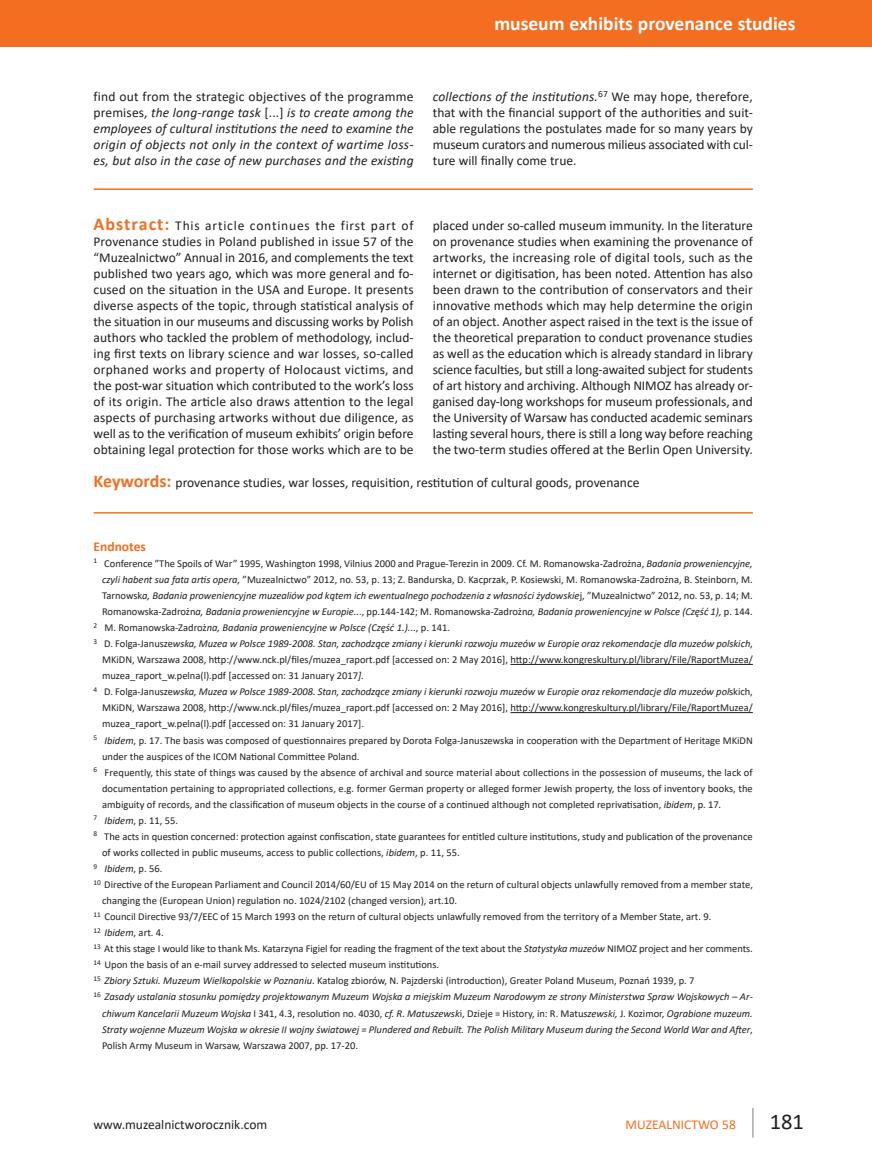
<style>
.page{position:relative;width:872px;height:1170px;background:#fff}
.page>*{position:absolute;margin:0;border:0;box-sizing:border-box;transform-origin:0 0}
.t1{font:22.5px "Calibri";color:#231f20}
.t2{font:700 19.5px "Calibri";color:#fff}
.BODY_TEXT{font:13.5px/16px "Calibri";color:#231f20;text-align:justify}
.BODY_TEXT-2{font:italic 13.5px/16px "Calibri";letter-spacing:.01em;color:#231f20;text-align:justify}
.keywords{font:13.5px "Calibri";color:#231f20}
.t3{font:13.5px "Calibri";color:#f36e21}
.Przypis_subhed{font:700 13.5px "Calibri";color:#f36e21}
.przypisy{font:10.5px/16px "Calibri";color:#231f20;text-align:justify}
.przypisy-2{font:italic 10.5px/16px "Calibri";letter-spacing:-.005em;color:#231f20;text-align:justify}
.s1{font-style:normal}
.s2{font-style:italic}
.s3{font-weight:700;font-size:18px;color:#f36e21}
</style>
<div class="page">
<hr style="left:752px;top:1107px;width:1px;height:30px;background:#a8a9ad">
<div style="left:0;top:0;width:872px;height:47px;background:#f36e21"></div>
<hr style="left:94px;top:188px;width:659px;height:2px;background:#f36e21">
<hr style="left:94px;top:512px;width:659px;height:1px;background:#f36e21">
<hr style="left:510px;top:664px;width:243px;height:1px;background:#231f20">
<hr style="left:510px;top:712px;width:243px;height:1px;background:#231f20">
<h2 class="t2" style="left:494px;top:10px;width:302px">museum exhibits provenance studies</h2>
<p class="BODY_TEXT-2" style="left:94px;top:88px;width:322px"><span class="s1">find out from the strategic objectives of the programme premises,</span> the long-range task <span class="s1">[...]</span> is to create among the employees of cultural institutions the need to examine the origin of objects not only in the context of wartime loss&shy;es, but also in the case of new purchases and the existing</p>
<p class="BODY_TEXT" style="left:433px;top:88px;width:321px"><span class="s2">collections of the institutions.</span><sup>67</sup> We may hope, therefore, that with the financial support of the authorities and suit&shy;able regulations the postulates made for so many years by museum curators and numerous milieus associated with cul&shy;ture will finally come true.</p>
<p class="BODY_TEXT" style="left:94px;top:217px;width:322px"><span class="s3">Abstract:</span> This article continues the first part of Provenance studies in Poland published in issue 57 of the “Muzealnictwo” Annual in 2016, and complements the text published two years ago, which was more general and fo&shy;cused on the situation in the USA and Europe. It presents diverse aspects of the topic, through statistical analysis of the situation in our museums and discussing works by Polish authors who tackled the problem of methodology, includ&shy;ing first texts on library science and war losses, so-called orphaned works and property of Holocaust victims, and the post-war situation which contributed to the work’s loss of its origin. The article also draws attention to the legal aspects of purchasing artworks without due diligence, as well as to the verification of museum exhibits’ origin before obtaining legal protection for those works which are to be</p>
<p class="BODY_TEXT" style="left:433px;top:217px;width:322px">placed under so-called museum immunity. In the literature on provenance studies when examining the provenance of artworks, the increasing role of digital tools, such as the internet or digitisation, has been noted. Attention has also been drawn to the contribution of conservators and their innovative methods which may help determine the origin of an object. Another aspect raised in the text is the issue of the theoretical preparation to conduct provenance studies as well as the education which is already standard in library science faculties, but still a long-awaited subject for students of art history and archiving. Although NIMOZ has already or&shy;ganised day-long workshops for museum professionals, and the University of Warsaw has conducted academic seminars lasting several hours, there is still a long way before reaching the two-term studies offered at the Berlin Open University.</p>
<p class="keywords" style="left:94px;top:472px;width:547px"><span class="s3">Keywords:</span> provenance studies, war losses, requisition, restitution of cultural goods, provenance</p>
<p class="Przypis_subhed" style="left:94px;top:536px;width:54px">Endnotes</p>
<p class="przypisy" style="left:102px;top:555px;width:652px;text-indent:-9px"><sup>1</sup> Conference ”The Spoils of War” 1995, Washington 1998, Vilnius 2000 and Prague-Terezin in 2009. Cf. M. Romanowska-Zadrożna, <span class="s2">Badania proweniencyjne, czyli habent sua fata artis opera,</span> ”Muzealnictwo” 2012, no. 53, p. 13; Z. Bandurska, D. Kacprzak, P. Kosiewski, M. Romanowska-Zadrożna, B. Steinborn, M.<br>Tarnowsk<span class="s2">a, Badania proweniencyjne muzealiów pod kątem ich ewentualnego pochodzenia z własności żydowskie</span>j, ”Muzealnictwo” 2012, no. 53, p. 14; M.<br>Romanowska-Zadrożn<span class="s2">a, Badania proweniencyjne w Europie..</span>., pp.144-142; M. Romanowska-Zadrożn<span class="s2">a, Badania proweniencyjne w Polsce (Część 1),</span> p. 144.</p>
<p class="przypisy-2" style="left:94px;top:619px;width:358px"><sup>2</sup> <span class="s1">M. Romanowska-Zadroż</span>na, Badania proweniencyjne w Polsce (Część 1.).<span class="s1">.., p. 141.</span></p>
<p class="przypisy" style="left:102px;top:635px;width:652px;text-indent:-9px"><sup>3</sup> D. Folga-Janusze<span class="s2">wska, Muzea w Polsce 1989-2008. Stan, zachodzące zmiany i kierunki rozwoju muzeów w Europie oraz rekomendacje dla muzeów polskich</span>, MKiDN, Warszawa 2008, http://www.nck.pl/files/muzea_raport.pdf [accessed on: 2 May 2016], http://www.kongreskultury.pl/library/File/RaportMuzea/ muzea_raport_w.pelna(l).pdf [accessed on: 31 January 2017<span class="s2">].</span></p>
<p class="przypisy" style="left:102px;top:683px;width:652px;text-indent:-9px"><sup>4</sup> D. Folga-Janusze<span class="s2">wska, Muzea w Polsce 1989-2008. Stan, zachodzące zmiany i kierunki rozwoju muzeów w Europie oraz rekomendacje dla muzeów pol</span>skich, MKiDN, Warszawa 2008, http://www.nck.pl/files/muzea_raport.pdf [accessed on: 2 May 2016], http://www.kongreskultury.pl/library/File/RaportMuzea/ muzea_raport_w.pelna(l).pdf [accessed on: 31 January 2017].</p>
<p class="przypisy" style="left:102px;top:731px;width:652px;text-indent:-9px"><sup>5</sup> <span class="s2">Ibidem</span>, p. 17. The basis was composed of questionnaires prepared by Dorota Folga-Januszewska in cooperation with the Department of Heritage MKiDN under the auspices of the ICOM National Committee Poland.</p>
<p class="przypisy" style="left:102px;top:763px;width:652px;text-indent:-9px"><sup>6</sup> Frequently, this state of things was caused by the absence of archival and source material about collections in the possession of museums, the lack of documentation pertaining to appropriated collections, e.g. former German property or alleged former Jewish property, the loss of inventory books, the ambiguity of records, and the classification of museum objects in the course of a continued although not completed reprivatisation, <span class="s2">ibidem</span>, p. 17<span class="s2">.</span></p>
<p class="przypisy" style="left:94px;top:812px;width:86px"><sup>7</sup> <span class="s2">Ibidem</span>, p. 11, 55.</p>
<p class="przypisy" style="left:102px;top:828px;width:652px;text-indent:-9px"><sup>8</sup> The acts in question concerned: protection against confiscation, state guarantees for entitled culture institutions, study and publication of the provenance of works collected in public museums, access to public collections, <span class="s2">ibidem</span>, p. 11, 55.</p>
<p class="przypisy-2" style="left:94px;top:860px;width:70px"><sup>9</sup> Ibidem<span class="s1">, p. 56.</span></p>
<p class="przypisy" style="left:102px;top:876px;width:652px;text-indent:-9px"><sup>10</sup> Directive of the European Parliament and Council 2014/60/EU of 15 May 2014 on the return of cultural objects unlawfully removed from a member state, changing the (European Union) regulation no. 1024/2102 (changed version), art.10.</p>
<p class="przypisy" style="left:94px;top:908px;width:619px"><sup>11</sup> Council Directive 93/7/EEC of 15 March 1993 on the return of cultural objects unlawfully removed from the territory of a Member State, art. 9.</p>
<p class="przypisy" style="left:94px;top:924px;width:72px"><sup>12</sup> <span class="s2">Ibidem</span>, art. 4.</p>
<p class="przypisy" style="left:94px;top:940px;width:661px"><sup>13</sup> At this stage I would like to thank Ms. Katarzyna Figiel for reading the fragment of th<span class="s2">e</span> text about the <span class="s2">Statystyka muzeów</span> NIMOZ project and her comments.</p>
<p class="przypisy" style="left:94px;top:956px;width:347px"><sup>14</sup> Upon the basis of an e-mail survey addressed to selected museum institutions.</p>
<p class="przypisy" style="left:94px;top:972px;width:602px"><sup>15</sup> <span class="s2">Zbiory Sztuki. Muzeum Wielkopolskie w Poznaniu</span>. Katalog zbiorów, N. Pajzderski (introduction), Greater Poland Museum, Poznań 1939, p. 7</p>
<p class="przypisy-2" style="left:102px;top:988px;width:652px;text-indent:-9px"><sup>16</sup> Zasady ustalania stosunku pomiędzy projektowanym Muzeum Wojska a miejskim Muzeum Narodowym ze strony Ministerstwa Spraw Wojskowych – Ar&shy;chiwum Kancelarii Muzeum Wojska <span class="s1">I 341, 4.3, resolution no. 4030,</span> cf. R. Matuszewsk<span class="s1">i, Dzieje = History, in: R. Matu</span>szewski, <span class="s1">J. Kozimor,</span> Ograbione muzeum.<br>Straty wojenne Muzeum Wojska w okresie II wojny światowej = Plundered and Rebuilt. The Polish Military Museum during the Second World War and After<span class="s1">, Polish Army Museum in Warsaw, Warszawa 2007, pp. 17-20.</span></p>
<p class="BODY_TEXT" style="left:94px;top:1115px;width:175px">www.muzealnictworocznik.com</p>
<p class="t3" style="left:625px;top:1114px;width:112px">MUZEALNICTWO 58</p>
<h1 class="t1" style="left:770px;top:1105px;width:36px">181</h1>
</div>
